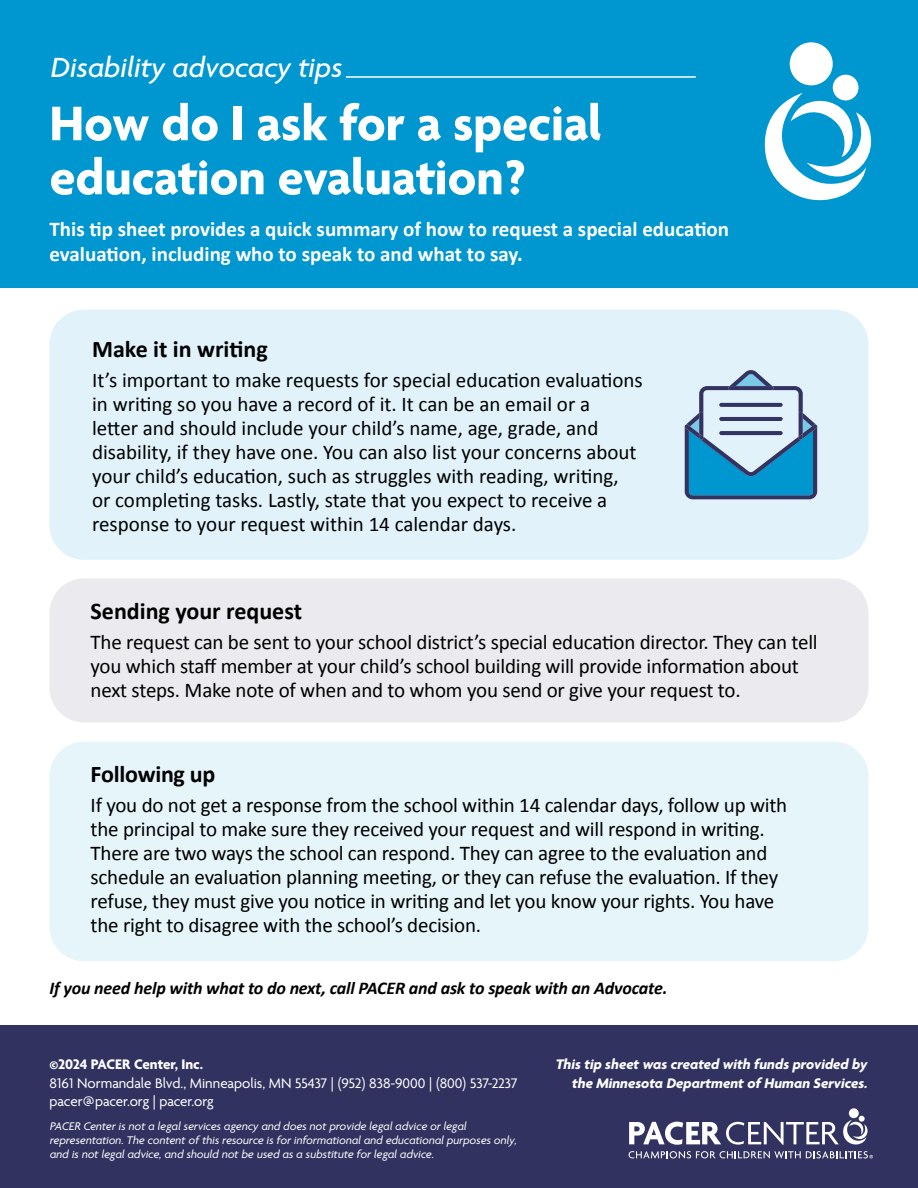
<style>
.page{position:relative;width:918px;height:1188px;background:#fff}
.page>*{position:absolute;margin:0;border:0;box-sizing:border-box;transform-origin:0 0}
.t1{font:700 52.5px/54px "Agenda One";color:#fff}
.t2{font:italic 500 30px "Agenda One";color:#fff}
.t3{font:700 24px "Calibri";color:#000}
.t4{font:21px/24px "Calibri";letter-spacing:-.01em;color:#000}
.t5{font:700 21px/25.2px "Calibri";color:#fff}
.t6{font:italic 700 18px "Calibri";letter-spacing:-.01em;color:#000}
.t7{font:15px/18px "Agenda One";color:#fff}
.t8{font:italic 700 15px/19.5px "Agenda One";color:#fff;text-align:right}
.t9{font:700 15px "Agenda One";color:#fff}
.t10{font:italic 12px/14.4px "Agenda One";color:#fff}
</style>
<div class="page">
<div style="left:50px;top:578px;width:818px;height:144px;background:#ebebef;border-radius:34px"></div>
<div style="left:0;top:1026px;width:918px;height:162px;background:#323261"></div>
<div style="left:0;top:0;width:918px;height:288px;background:#0096d0"></div>
<div style="left:50px;top:310px;width:818px;height:250px;background:#e1f2fa;border-radius:34px"></div>
<div style="left:50px;top:742px;width:818px;height:219px;background:#e6f5fa;border-radius:34px"></div>
<svg style="left:685px;top:370px;width:133px;height:129px"></svg>
<hr style="left:346px;top:76px;width:350px;height:2px;background:#fff">
<div style="left:849px;top:1108px;width:10px;height:10px;background:#fff;border-radius:50%"></div>
<svg style="left:629px;top:1116px;width:239px;height:29px"></svg>
<svg style="left:629px;top:1151px;width:244px;height:7px"></svg>
<div style="left:790px;top:42px;width:43px;height:43px;background:#fff;border-radius:50%"></div>
<div style="left:833px;top:75px;width:26px;height:25px;background:#fff;border-radius:50%"></div>
<svg style="left:764px;top:93px;width:107px;height:108px"></svg>
<h1 class="t2" style="left:50px;top:51px;width:293px">Disability advocacy tips</h1>
<h2 class="t1" style="left:50px;top:97px;width:554px">How do I ask for a special education evaluation?</h2>
<p class="t5" style="left:50px;top:216px;width:681px">This tip sheet provides a quick summary of how to request a special education evaluation, including who to speak to and what to say.</p>
<h3 class="t3" style="left:92px;top:332px;width:177px">Make it in writing</h3>
<p class="t4" style="left:92px;top:367px;width:552px">It’s important to make requests for special education evaluations in writing so you have a record of it. It can be an email or a<br>letter and should include your child’s name, age, grade, and disability, if they have one. You can also list your concerns about your child’s education, such as struggles with reading, writing,<br>or completing tasks. Lastly, state that you expect to receive a response to your request within 14 calendar days.</p>
<h3 class="t3" style="left:91px;top:594px;width:213px">Sending your request</h3>
<p class="t4" style="left:91px;top:629px;width:729px">The request can be sent to your school district’s special education director. They can tell you which staff member at your child’s school building will provide information about next steps. Make note of when and to whom you send or give your request to.</p>
<h3 class="t3" style="left:91px;top:757px;width:126px">Following up</h3>
<p class="t4" style="left:91px;top:792px;width:698px">If you do not get a response from the school within 14 calendar days, follow up with the principal to make sure they received your request and will respond in writing.<br>There are two ways the school can respond. They can agree to the evaluation and schedule an evaluation planning meeting, or they can refuse the evaluation. If they refuse, they must give you notice in writing and let you know your rights. You have the right to disagree with the school’s decision.</p>
<p class="t6" style="left:50px;top:975px;width:620px">If you need help with what to do next, call PACER and ask to speak with an Advocate.</p>
<p class="t9" style="left:50px;top:1056px;width:155px">©2024 PACER Center, Inc.</p>
<p class="t7" style="left:50px;top:1075px;width:470px">8161 Normandale Blvd., Minneapolis, MN 55437 | (952) 838-9000 | (800) 537-2237 pacer@pacer.org | pacer.org</p>
<p class="t10" style="left:50px;top:1119px;width:468px">PACER Center is not a legal services agency and does not provide legal advice or legal representation. The content of this resource is for informational and educational purposes only, and is not legal advice, and should not be used as a substitute for legal advice.</p>
<p class="t8" style="left:555px;top:1054px;width:313px">This tip sheet was created with funds provided by the Minnesota Department of Human Services.</p>
</div>
